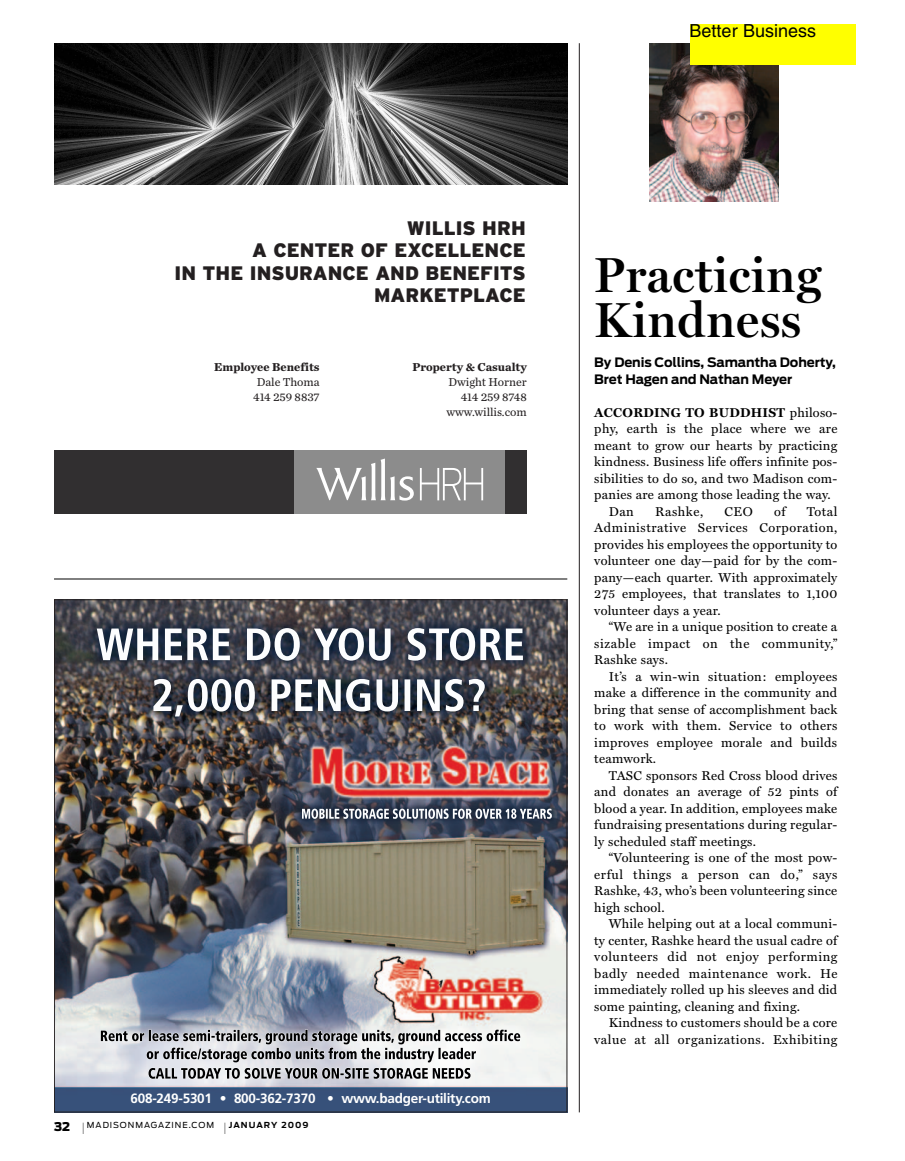
<style>
.page{position:relative;width:905px;height:1161px;background:#fff}
.page>*{position:absolute;margin:0;border:0;box-sizing:border-box;transform-origin:0 0}
.t1{font:600 49.5px/45px "Miller Display";letter-spacing:.02em;color:#000}
.t2{font:19.5px/22.5px "Interstate Black+KDNQLH+IZISCY";color:#231f20;text-align:right}
.t3{font:18px "Helvetica";color:#000}
.t4{font:13.5px "Frutiger Bold+QGIHNC";color:#fff}
.t5{font:12.9px/16.5px "Miller Text";letter-spacing:.02em;color:#000;text-align:justify}
.t6{font:700 12.9px/16.5px "Antenna";letter-spacing:-.01em;color:#000}
.t7{font:700 12.9px "Miller Text";letter-spacing:.02em;color:#000}
.t8{font:12px/15px "Chronicle Text G2 Roman+SCCFYK+NXSAII";color:#231f20;text-align:center}
.t9{font:12px "Chronicle Text G1 Bold+FEJDZK+IIXOHD";color:#231f20}
.t10{font:8.25px "Antenna";letter-spacing:.12em;color:#000}
.s1{font-weight:900;font-size:12px}
.s2{font-weight:300;font-size:12px}
.s3{font-weight:700}
.s4{font-weight:400}
</style>
<div class="page">
<img style="left:56px;top:601px;width:509px;height:509px">
<img style="left:97px;top:628px;width:426px;height:88px">
<img style="left:302px;top:1068px;width:169px;height:11px">
<img style="left:101px;top:1030px;width:103px;height:11px">
<img style="left:302px;top:809px;width:140px;height:10px">
<img style="left:511px;top:809px;width:41px;height:10px">
<hr style="left:579px;top:43px;width:1px;height:1069px;background:#231f20">
<img style="left:54px;top:43px;width:513px;height:142px">
<div style="left:54px;top:450px;width:472px;height:64px;background:#312f30"></div>
<div style="left:294px;top:450px;width:211px;height:64px;background:#8c8c8c"></div>
<svg style="left:316px;top:459px;width:98px;height:42px"></svg>
<svg style="left:420px;top:468px;width:63px;height:32px"></svg>
<hr style="left:54px;top:579px;width:513px;height:1px;background:#000">
<img style="left:650px;top:43px;width:128px;height:159px">
<div style="left:689px;top:24px;width:166px;height:40px;background:#ff0"></div>
<h3 class="t3" style="left:689px;top:24px;width:128px">Better Business</h3>
<h2 class="t2" style="left:174px;top:216px;width:353px">WILLIS HRH<br>A CENTER OF EXCELLENCE<br>IN THE INSURANCE AND BENEFITS<br>MARKETPLACE</h2>
<p class="t9" style="left:214px;top:363px;width:107px">Employee Benefits</p>
<p class="t8" style="left:253px;top:376px;width:68px">Dale Thoma<br>414 259 8837</p>
<p class="t9" style="left:412px;top:363px;width:116px">Property &amp; Casualty</p>
<p class="t8" style="left:446px;top:376px;width:82px;text-align:right">Dwight Horner<br>414 259 8748 www.willis.com</p>
<p class="t4" style="left:130px;top:1093px;width:361px">608-249-5301 • 800-362-7370 • www.badger-utility.com</p>
<p class="t10" style="left:54px;top:1120px;width:256px"><span class="s1">32</span> <span class="s2">|</span> MADISONMAGAZINE.COM <span class="s2">|</span> <span class="s3">JANUARY 2009</span></p>
<h1 class="t1" style="left:594px;top:253px;width:229px">Practicing<br>Kindness</h1>
<p class="t6" style="left:594px;top:354px;width:243px">By Denis Collins, Samantha Doherty,<br>Bret Hagen and Nathan Meyer</p>
<p class="t7" style="left:594px;top:405px;width:244px">ACCORDING TO BUDDHIST <span class="s4">philoso-</span></p>
<p class="t5" style="left:594px;top:421px;width:244px">phy, earth is the place where we are</p>
<p class="t5" style="left:594px;top:437px;width:244px">meant to grow our hearts by practicing</p>
<p class="t5" style="left:594px;top:454px;width:244px">kindness. Business life offers infinite pos-</p>
<p class="t5" style="left:594px;top:470px;width:244px">sibilities to do so, and two Madison com-</p>
<p class="t5" style="left:594px;top:487px;width:238px">panies are among those leading the way.</p>
<p class="t5" style="left:608px;top:503px;width:27px">Dan</p>
<p class="t5" style="left:655px;top:503px;width:50px">Rashke,</p>
<p class="t5" style="left:724px;top:503px;width:30px">CEO</p>
<p class="t5" style="left:774px;top:503px;width:13px">of</p>
<p class="t5" style="left:594px;top:503px;width:245px;text-indent:212px">Total Administrative Services Corporation, provides his employees the opportunity to volunteer one day—paid for by the com&shy;pany—each quarter. With approximately 275 employees, that translates to 1,100 volunteer days a year.</p>
<p class="t5" style="left:594px;top:619px;width:245px;text-indent:14px">“We are in a unique position to create a sizable impact on the community,” Rashke says.</p>
<p class="t5" style="left:594px;top:668px;width:245px;text-indent:14px">It’s a win-win situation: employees make a difference in the community and bring that sense of accomplishment back to work with them. Service to others improves employee morale and builds teamwork.</p>
<p class="t5" style="left:594px;top:767px;width:244px;text-indent:14px">TASC sponsors Red Cross blood drives and donates an average of 52 pints of blood a year. In addition, employees make fundraising presentations during regular&shy;ly scheduled staff meetings.</p>
<p class="t5" style="left:594px;top:850px;width:245px;text-indent:14px">“Volunteering is one of the most pow&shy;erful things a person can do,” says Rashke, 43, who’s been volunteering since high school.</p>
<p class="t5" style="left:594px;top:916px;width:245px;text-indent:14px">While helping out at a local communi&shy;ty center, Rashke heard the usual cadre of volunteers did not enjoy performing badly needed maintenance work. He immediately rolled up his sleeves and did some painting, cleaning and fixing.</p>
<p class="t5" style="left:594px;top:1015px;width:245px;text-align:right">Kindness to customers should be a core value at all organizations. Exhibiting</p>
</div>
